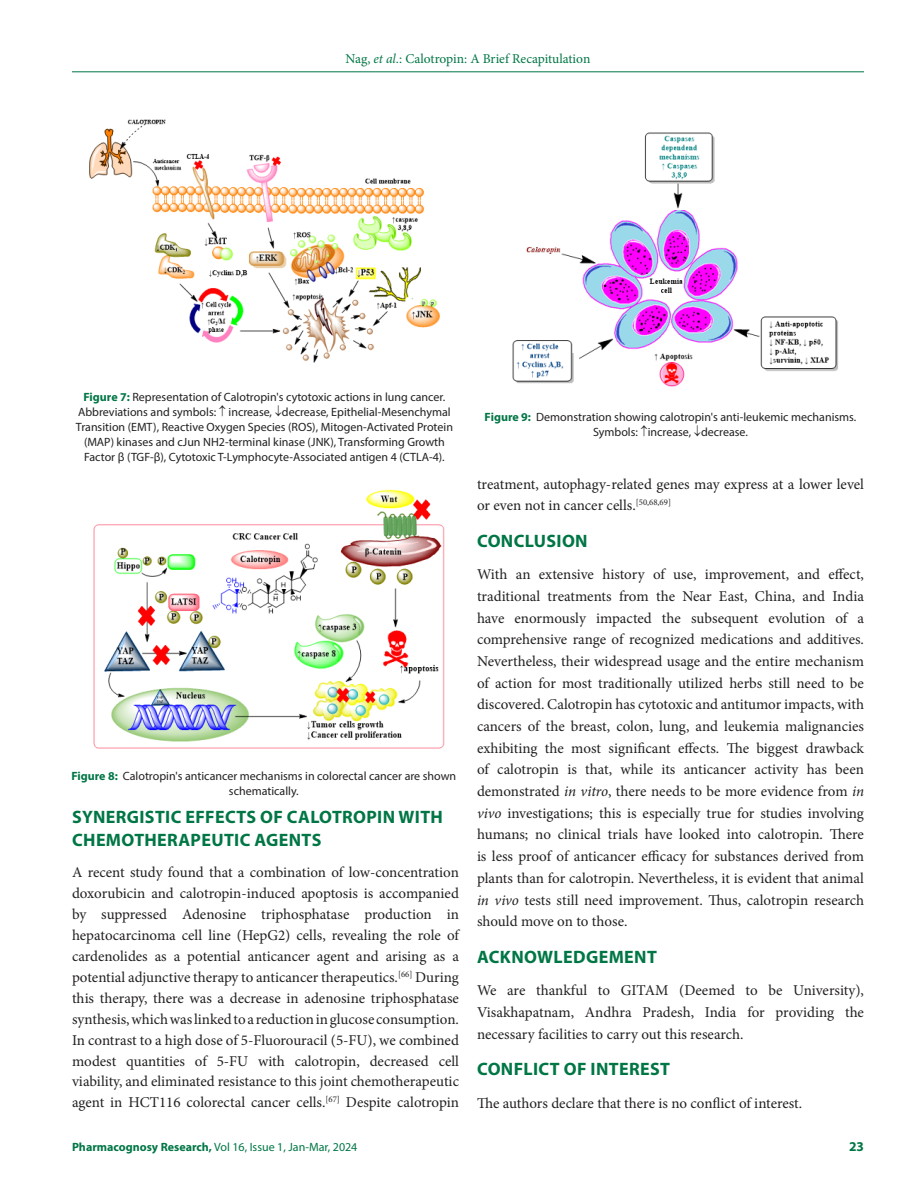
<style>
.page{position:relative;width:918px;height:1188px;background:#fff}
.page>*{position:absolute;margin:0;border:0;box-sizing:border-box;transform-origin:0 0}
.Heading_1{font:700 18px/22.4px "Myriad Pro";letter-spacing:.02em;color:#007645}
.Body_text__FO{font:15px/21.8px "Minion Pro";letter-spacing:-.005em;color:#231f20;text-align:justify}
.t1{font:13.5px "Minion Pro";color:#007645}
.t2{font:700 13.5px "Myriad Pro";color:#007645}
.FIG_Caption{font:12px/15px "Myriad Pro";color:#231f20;text-align:center}
.t3{font:12px "Myriad Pro";color:#007645}
.s1{font-style:italic}
.s2{font-weight:700;color:#007645}
.s3{font-weight:700}
</style>
<div class="page">
<hr style="left:72px;top:72px;width:792px;height:1px;background:#007645">
<img style="left:89px;top:119px;width:351px;height:244px">
<img style="left:93px;top:489px;width:352px;height:260px">
<img style="left:512px;top:132px;width:326px;height:255px">
<p class="t1" style="left:346px;top:50px;width:246px">Nag, <span class="s1">et al.</span>: Calotropin: A Brief Recapitulation</p>
<p class="FIG_Caption" style="left:76px;top:389px;width:379px"><span class="s2">Figure 7:</span> Representation of Calotropin's cytotoxic actions in lung cancer.<br>Abbreviations and symbols: ↑ increase, ↓decrease, Epithelial-Mesenchymal Transition (EMT), Reactive Oxygen Species (ROS), Mitogen-Activated Protein (MAP) kinases and cJun NH2-terminal kinase (JNK), Transforming Growth Factor β (TGF-β), Cytotoxic T-Lymphocyte-Associated antigen 4 (CTLA-4).</p>
<p class="FIG_Caption" style="left:71px;top:768px;width:386px"><span class="s2">Figure 8:</span> Calotropin's anticancer mechanisms in colorectal cancer are shown schematically.</p>
<p class="Heading_1" style="left:72px;top:806px;width:372px">SYNERGISTIC EFFECTS OF CALOTROPIN WITH<br>CHEMOTHERAPEUTIC AGENTS</p>
<p class="Body_text__FO" style="left:72px;top:862px;width:389px;line-height:20.9px">A recent study found that a combination of low-concentration doxorubicin and calotropin-induced apoptosis is accompanied by suppressed Adenosine triphosphatase production in hepatocarcinoma cell line (HepG2) cells, revealing the role of cardenolides as a potential anticancer agent and arising as a potential adjunctive therapy to anticancer therapeutics.<sup>[66]</sup> During this therapy, there was a decrease in adenosine triphosphatase synthesis, which was linked to a reduction in glucose consumption.<br>In contrast to a high dose of 5-Fluorouracil (5-FU), we combined modest quantities of 5-FU with calotropin, decreased cell viability, and eliminated resistance to this joint chemotherapeutic agent in HCT116 colorectal cancer cells.<sup>[67]</sup> Despite calotropin</p>
<p class="FIG_Caption" style="left:485px;top:409px;width:373px"><span class="s2">Figure 9:</span> Demonstration showing calotropin's anti-leukemic mechanisms.<br>Symbols: ↑increase, ↓decrease.</p>
<p class="Body_text__FO" style="left:477px;top:473px;width:389px">treatment, autophagy-related genes may express at a lower level or even not in cancer cells.<sup>[50,68,69]</sup></p>
<p class="Heading_1" style="left:477px;top:529px;width:112px">CONCLUSION</p>
<p class="Body_text__FO" style="left:477px;top:564px;width:389px">With an extensive history of use, improvement, and effect, traditional treatments from the Near East, China, and India have enormously impacted the subsequent evolution of a comprehensive range of recognized medications and additives.<br>Nevertheless, their widespread usage and the entire mechanism of action for most traditionally utilized herbs still need to be discovered. Calotropin has cytotoxic and antitumor impacts, with cancers of the breast, colon, lung, and leukemia malignancies exhibiting the most significant effects. The biggest drawback of calotropin is that, while its anticancer activity has been demonstrated <span class="s1">in vitro</span>, there needs to be more evidence from <span class="s1">in vivo</span> investigations; this is especially true for studies involving humans; no clinical trials have looked into calotropin. There is less proof of anticancer efficacy for substances derived from plants than for calotropin. Nevertheless, it is evident that animal <span class="s1">in vivo</span> tests still need improvement. Thus, calotropin research should move on to those.</p>
<p class="Heading_1" style="left:477px;top:945px;width:181px">ACKNOWLEDGEMENT</p>
<p class="Body_text__FO" style="left:477px;top:980px;width:389px">We are thankful to GITAM (Deemed to be University), Visakhapatnam, Andhra Pradesh, India for providing the necessary facilities to carry out this research.</p>
<p class="Heading_1" style="left:477px;top:1058px;width:194px">CONFLICT OF INTEREST</p>
<p class="Body_text__FO" style="left:477px;top:1092px;width:327px">The authors declare that there is no conflict of interest.</p>
<p class="t3" style="left:72px;top:1139px;width:287px"><span class="s3">Pharmacognosy Research,</span> Vol 16, Issue 1, Jan-Mar, 2024</p>
<p class="t2" style="left:849px;top:1137px;width:16px">23</p>
</div>
